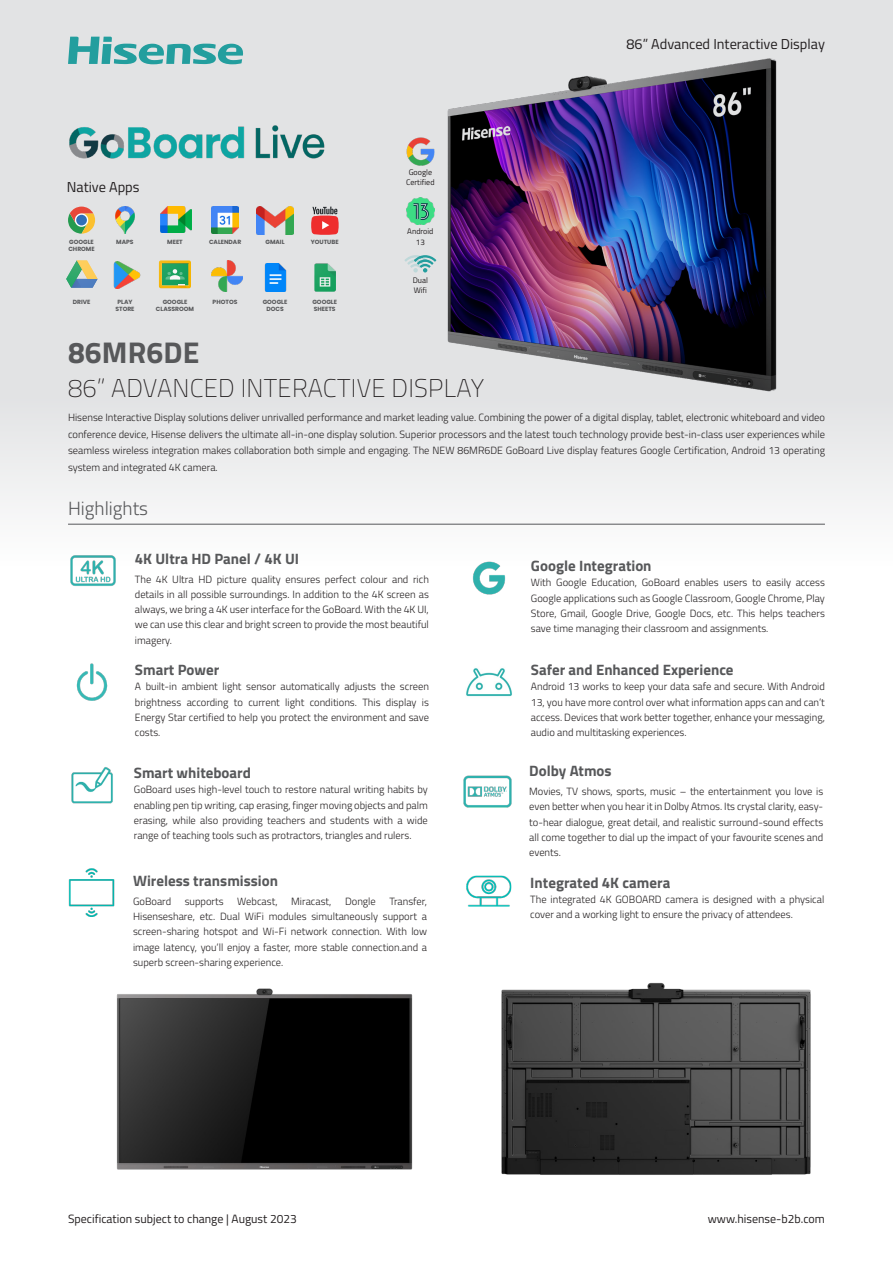
<style>
.page{position:relative;width:893px;height:1263px;background:#fff}
.page>*{position:absolute;margin:0;border:0;box-sizing:border-box;transform-origin:0 0}
.t1{font:700 30px "Titillium Web";letter-spacing:.005em;color:#57585a}
.t2{font:200 25.65px "Titillium Web";letter-spacing:.01em;color:#231f20}
.t3{font:300 19.05px "Titillium Web";color:#57585a}
.t4{font:700 15px "Titillium Web";color:#57585a}
.t5{font:14.4px "Titillium Web";color:#231f20}
.t6{font:12px "Titillium Web";color:#231f20}
.t7{font:300 10.5px/15.3px "Titillium Web";color:#231f20;text-align:justify}
.t8{font:7.95px "Titillium Web";color:#231f20}
.t9{font:700 6px/7.2px "Poppins";color:#57585a;text-align:center}
</style>
<div class="page">
<div style="left:0;top:0;width:892px;height:671px;background:linear-gradient(to bottom,#d9dadb,#fbfbfb)"></div>
<svg style="left:68px;top:37px;width:177px;height:27px;background:#83c0c1"></svg>
<img style="left:416px;top:45px;width:413px;height:354px">
<hr style="left:68px;top:524px;width:757px;height:1px;background:#57585a">
<img style="left:116px;top:988px;width:297px;height:182px">
<img style="left:501px;top:982px;width:310px;height:193px">
<img style="left:406px;top:138px;width:28px;height:27px">
<img style="left:406px;top:197px;width:28px;height:28px">
<svg style="left:404px;top:255px;width:32px;height:17px"></svg>
<img style="left:67px;top:111px;width:264px;height:54px">
<svg style="left:68px;top:207px;width:27px;height:27px"></svg>
<img style="left:112px;top:207px;width:27px;height:27px">
<img style="left:160px;top:207px;width:31px;height:25px">
<img style="left:212px;top:207px;width:27px;height:27px">
<img style="left:256px;top:207px;width:38px;height:28px">
<svg style="left:66px;top:279px;width:32px;height:10px"></svg>
<img style="left:66px;top:260px;width:32px;height:19px">
<img style="left:77px;top:260px;width:11px;height:19px">
<svg style="left:311px;top:207px;width:28px;height:28px"></svg>
<img style="left:113px;top:261px;width:27px;height:28px">
<img style="left:212px;top:260px;width:31px;height:31px">
<img style="left:315px;top:263px;width:20px;height:28px">
<img style="left:261px;top:263px;width:28px;height:28px">
<img style="left:69px;top:547px;width:48px;height:47px">
<img style="left:465px;top:554px;width:48px;height:48px">
<img style="left:463px;top:775px;width:49px;height:33px">
<img style="left:68px;top:869px;width:47px;height:47px">
<img style="left:68px;top:658px;width:48px;height:43px">
<img style="left:465px;top:658px;width:48px;height:39px">
<img style="left:71px;top:767px;width:42px;height:37px">
<img style="left:466px;top:875px;width:46px;height:32px">
<svg style="left:159px;top:261px;width:32px;height:27px"></svg>
<p class="t5" style="left:67px;top:176px;width:74px">Native Apps</p>
<p class="t8" style="left:409px;top:166px;width:25px">Google</p>
<p class="t8" style="left:406px;top:177px;width:30px">Certified</p>
<p class="t9" style="left:69px;top:239px;width:26px">GOOGLE</p>
<p class="t9" style="left:68px;top:246px;width:28px">CHROME</p>
<p class="t9" style="left:116px;top:239px;width:19px">MAPS</p>
<p class="t9" style="left:167px;top:239px;width:17px">MEET</p>
<p class="t9" style="left:209px;top:239px;width:34px">CALENDAR</p>
<p class="t9" style="left:265px;top:239px;width:21px">GMAIL</p>
<p class="t9" style="left:311px;top:239px;width:29px">YOUTUBE</p>
<p class="t8" style="left:407px;top:225px;width:28px">Android</p>
<p class="t8" style="left:416px;top:236px;width:10px">13</p>
<p class="t8" style="left:413px;top:274px;width:17px">Dual</p>
<p class="t8" style="left:414px;top:285px;width:15px">Wifi</p>
<p class="t9" style="left:73px;top:299px;width:19px">DRIVE</p>
<p class="t9" style="left:117px;top:299px;width:17px">PLAY</p>
<p class="t9" style="left:115px;top:306px;width:21px">STORE</p>
<p class="t9" style="left:163px;top:299px;width:26px">GOOGLE</p>
<p class="t9" style="left:156px;top:306px;width:40px">CLASSROOM</p>
<p class="t9" style="left:213px;top:299px;width:26px">PHOTOS</p>
<p class="t9" style="left:263px;top:299px;width:26px">GOOGLE<br>DOCS</p>
<p class="t9" style="left:312px;top:299px;width:26px">GOOGLE</p>
<p class="t9" style="left:314px;top:306px;width:23px">SHEETS</p>
<p class="t1" style="left:68px;top:330px;width:133px">86MR6DE</p>
<p class="t2" style="left:68px;top:370px;width:418px">86” ADVANCED INTERACTIVE DISPLAY</p>
<p class="t5" style="left:627px;top:34px;width:200px">86” Advanced Interactive Display</p>
<p class="t7" style="left:68px;top:409px;width:758px;line-height:16.5px">Hisense Interactive Display solutions deliver unrivalled performance and market leading value. Combining the power of a digital display, tablet, electronic whiteboard and video conference device, Hisense delivers the ultimate all-in-one display solution. Superior processors and the latest touch technology provide best-in-class user experiences while seamless wireless integration makes collaboration both simple and engaging. The NEW 86MR6DE GoBoard Live display features Google Certification, Android 13 operating system and integrated 4K camera.</p>
<p class="t3" style="left:68px;top:495px;width:82px">Highlights</p>
<p class="t4" style="left:135px;top:547px;width:166px">4K Ultra HD Panel / 4K UI</p>
<p class="t7" style="left:135px;top:571px;width:296px">The 4K Ultra HD picture quality ensures perfect colour and rich details in all possible surroundings. In addition to the 4K screen as always, we bring a 4K user interface for the GoBoard. With the 4K UI, we can use this clear and bright screen to provide the most beautiful imagery.</p>
<p class="t4" style="left:135px;top:658px;width:86px">Smart Power</p>
<p class="t7" style="left:135px;top:679px;width:296px">A built-in ambient light sensor automatically adjusts the screen brightness according to current light conditions. This display is Energy Star certified to help you protect the environment and save costs.</p>
<p class="t4" style="left:134px;top:761px;width:119px">Smart whiteboard</p>
<p class="t7" style="left:134px;top:782px;width:296px">GoBoard uses high-level touch to restore natural writing habits by enabling pen tip writing, cap erasing, finger moving objects and palm erasing, while also providing teachers and students with a wide range of teaching tools such as protractors, triangles and rulers.</p>
<p class="t4" style="left:133px;top:869px;width:147px">Wireless transmission</p>
<p class="t7" style="left:133px;top:893px;width:40px">GoBoard</p>
<p class="t7" style="left:185px;top:893px;width:40px">supports</p>
<p class="t7" style="left:237px;top:893px;width:42px">Webcast,</p>
<p class="t7" style="left:291px;top:893px;width:42px">Miracast,</p>
<p class="t7" style="left:345px;top:893px;width:32px">Dongle</p>
<p class="t7" style="left:133px;top:893px;width:296px;text-indent:256px">Transfer, Hisenseshare, etc. Dual WiFi modules simultaneously support a screen-sharing hotspot and Wi-Fi network connection. With low image latency, you’ll enjoy a faster, more stable connection.and a superb screen-sharing experience.</p>
<p class="t6" style="left:68px;top:1209px;width:230px">Specification subject to change | August 2023</p>
<p class="t4" style="left:531px;top:554px;width:122px">Google Integration</p>
<p class="t7" style="left:531px;top:574px;width:296px">With Google Education, GoBoard enables users to easily access Google applications such as Google Classroom, Google Chrome, Play Store, Gmail, Google Drive, Google Docs, etc. This helps teachers save time managing their classroom and assignments.</p>
<p class="t4" style="left:531px;top:658px;width:204px">Safer and Enhanced Experience</p>
<p class="t7" style="left:531px;top:679px;width:296px">Android 13 works to keep your data safe and secure. With Android 13, you have more control over what information apps can and can’t access. Devices that work better together, enhance your messaging, audio and multitasking experiences.</p>
<p class="t4" style="left:529px;top:759px;width:84px">Dolby Atmos</p>
<p class="t7" style="left:529px;top:783px;width:296px">Movies, TV shows, sports, music – the entertainment you love is even better when you hear it in Dolby Atmos. Its crystal clarity, easy&shy;to-hear dialogue, great detail, and realistic surround-sound effects all come together to dial up the impact of your favourite scenes and events.</p>
<p class="t4" style="left:530px;top:871px;width:142px">Integrated 4K camera</p>
<p class="t7" style="left:530px;top:891px;width:295px">The integrated 4K GOBOARD camera is designed with a physical cover and a working light to ensure the privacy of attendees.</p>
<p class="t6" style="left:708px;top:1209px;width:119px">www.hisense-b2b.com</p>
</div>
